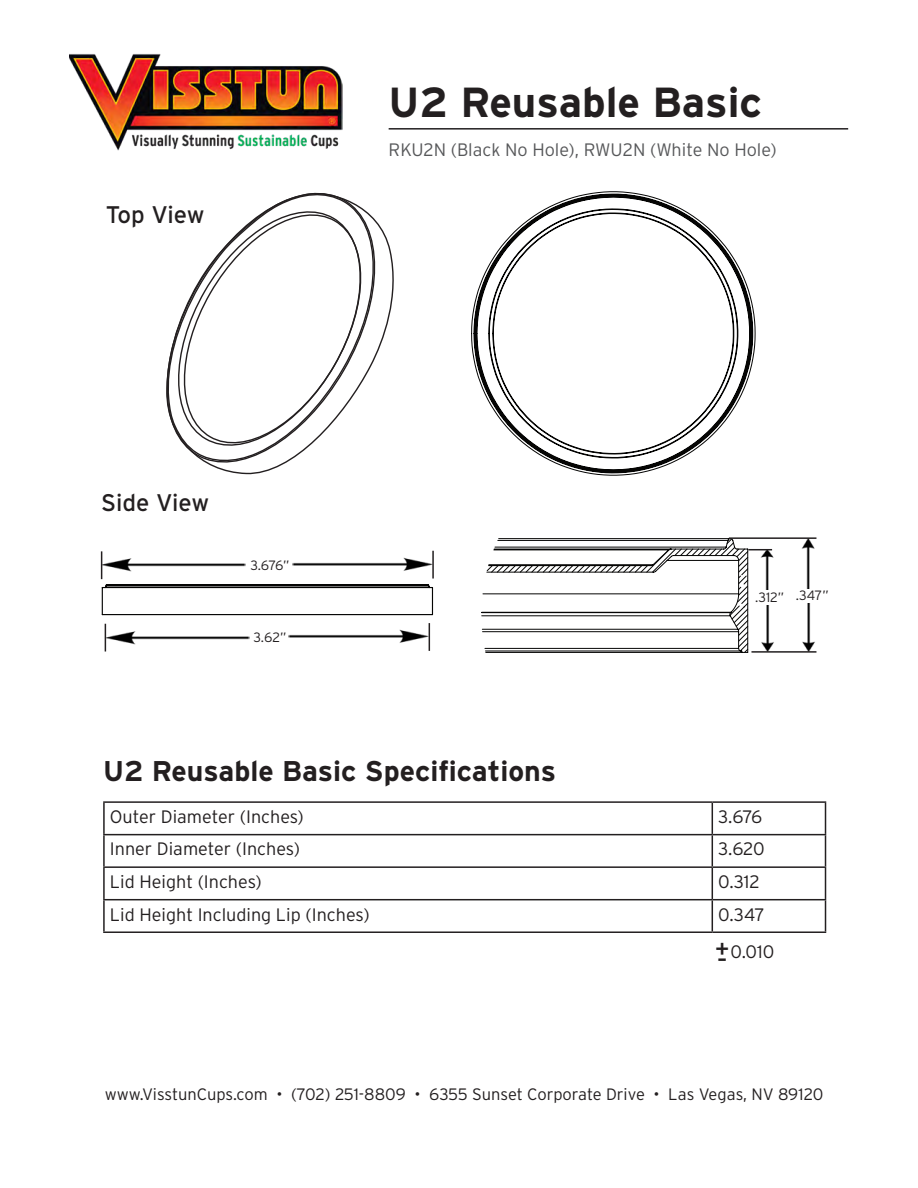
<style>
.page{position:relative;width:918px;height:1188px;background:#fff}
.page>*{position:absolute;margin:0;border:0;box-sizing:border-box;transform-origin:0 0}
.t1{font:700 42px "Interstate";color:#231f20}
.t2{font:300 33.6px "Interstate";color:#231f20}
.t3{font:700 28.5px "Interstate";color:#231f20}
.t4{font:24px "Interstate";color:#231f20}
.t5{font:300 18px "Interstate";color:#231f20}
.t6{font:300 18px "Interstate";color:#57585a}
.t7{font:300 16.5px "Interstate";color:#231f20}
.t8{font:300 13.5px "Interstate";letter-spacing:-.01em;color:#231f20}
.s1{font-weight:400;font-size:24px}
</style>
<div class="page">
<img style="left:70px;top:54px;width:273px;height:96px">
<hr style="left:389px;top:128px;width:459px;height:2px;background:#231f20">
<svg style="left:208px;top:235px;width:186px;height:240px"></svg>
<svg style="left:166px;top:192px;width:219px;height:272px"></svg>
<svg style="left:471px;top:191px;width:285px;height:285px"></svg>
<img style="left:802px;top:603px;width:15px;height:49px">
<img style="left:288px;top:623px;width:141px;height:28px">
<img style="left:801px;top:539px;width:14px;height:49px">
<img style="left:105px;top:623px;width:144px;height:29px">
<svg style="left:481px;top:538px;width:291px;height:115px"></svg>
<hr style="left:729px;top:537px;width:87px;height:2px;background:#231f20">
<hr style="left:751px;top:651px;width:65px;height:2px;background:#231f20">
<svg style="left:105px;top:624px;width:1px;height:28px"></svg>
<svg style="left:101px;top:551px;width:332px;height:65px"></svg>
<svg style="left:429px;top:623px;width:1px;height:28px"></svg>
<hr style="left:432px;top:551px;width:2px;height:28px;background:#231f20">
<hr style="left:103px;top:801px;width:609px;height:2px;background:#231f20">
<hr style="left:103px;top:803px;width:2px;height:31px;background:#231f20">
<hr style="left:712px;top:801px;width:114px;height:2px;background:#231f20">
<hr style="left:712px;top:803px;width:1px;height:31px;background:#231f20">
<hr style="left:825px;top:803px;width:1px;height:31px;background:#231f20">
<hr style="left:103px;top:834px;width:609px;height:1px;background:#231f20">
<hr style="left:103px;top:835px;width:2px;height:31px;background:#231f20">
<hr style="left:712px;top:834px;width:114px;height:1px;background:#231f20">
<hr style="left:712px;top:835px;width:1px;height:31px;background:#231f20">
<hr style="left:825px;top:835px;width:1px;height:31px;background:#231f20">
<hr style="left:103px;top:866px;width:609px;height:2px;background:#231f20">
<hr style="left:103px;top:868px;width:2px;height:31px;background:#231f20">
<hr style="left:712px;top:866px;width:114px;height:2px;background:#231f20">
<hr style="left:712px;top:868px;width:1px;height:31px;background:#231f20">
<hr style="left:825px;top:868px;width:1px;height:31px;background:#231f20">
<hr style="left:103px;top:899px;width:609px;height:1px;background:#231f20">
<hr style="left:103px;top:900px;width:2px;height:31px;background:#231f20">
<hr style="left:712px;top:899px;width:114px;height:1px;background:#231f20">
<hr style="left:712px;top:900px;width:1px;height:31px;background:#231f20">
<hr style="left:825px;top:900px;width:1px;height:31px;background:#231f20">
<hr style="left:103px;top:931px;width:609px;height:2px;background:#231f20">
<hr style="left:712px;top:931px;width:114px;height:2px;background:#231f20">
<h3 class="t4" style="left:106px;top:201px;width:100px">Top View</h3>
<h1 class="t1" style="left:389px;top:79px;width:375px">U2 Reusable Basic</h1>
<p class="t6" style="left:389px;top:139px;width:390px">RKU2N (Black No Hole), RWU2N (White No Hole)</p>
<h3 class="t4" style="left:101px;top:489px;width:109px">Side View</h3>
<p class="t8" style="left:250px;top:558px;width:41px">3.676”</p>
<p class="t8" style="left:254px;top:630px;width:34px">3.62”</p>
<p class="t8" style="left:755px;top:588px;width:75px">.312” .347”</p>
<h3 class="t3" style="left:103px;top:755px;width:455px">U2 Reusable Basic Specifications</h3>
<p class="t5" style="left:110px;top:807px;width:195px">Outer Diameter (Inches)</p>
<p class="t5" style="left:718px;top:807px;width:45px">3.676</p>
<p class="t5" style="left:110px;top:839px;width:192px">Inner Diameter (Inches)</p>
<p class="t5" style="left:718px;top:839px;width:48px">3.620</p>
<p class="t5" style="left:110px;top:872px;width:153px">Lid Height (Inches)</p>
<p class="t5" style="left:718px;top:872px;width:43px">0.312</p>
<p class="t5" style="left:110px;top:904px;width:261px">Lid Height Including Lip (Inches)</p>
<p class="t5" style="left:718px;top:904px;width:48px">0.347</p>
<p class="t5" style="left:715px;top:942px;width:61px"><span class="s1">+</span>0.010</p>
<h2 class="t2" style="left:717px;top:942px;width:12px">-</h2>
<p class="t7" style="left:105px;top:1085px;width:720px">www.VisstunCups.com • (702) 251-8809 • 6355 Sunset Corporate Drive • Las Vegas, NV 89120</p>
</div>
